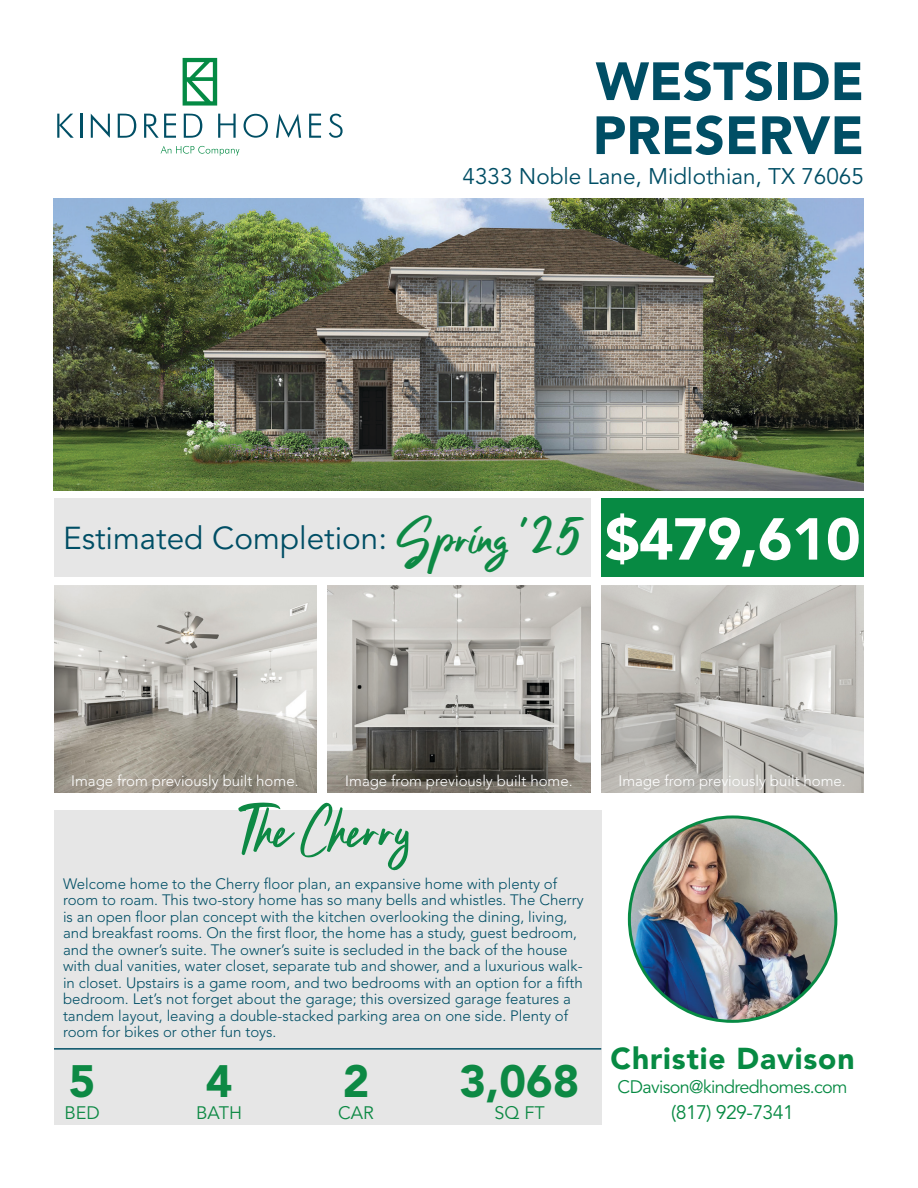
<style>
.page{position:relative;width:918px;height:1188px;background:#fff}
.page>*{position:absolute;margin:0;border:0;box-sizing:border-box;transform-origin:0 0}
.t1{font:900 58.5px "Avenir LT Std";letter-spacing:-.01em;color:#fff}
.Paragraph_Style_1{font:900 53.25px "Avenir LT Std";color:#004e65}
.t2{font:52.5px "Clattering";color:#0d8944}
.t3{font:48px "Clattering";color:#0d8944}
.t4{font:900 45px "Avenir LT Std";color:#0d8944}
.t5{font:31.5px "Avenir LT Std";color:#004e65}
.t6{font:900 30px "Avenir LT Std";letter-spacing:.03em;color:#078a43}
.t7{font:22.5px "Avenir LT Std";color:#004e65}
.t8{font:19.5px "Avenir LT Std";letter-spacing:-.03em;color:#078a43}
.t9{font:18px "Avenir LT Std";letter-spacing:-.035em;color:#078a43}
.t10{font:18px "Avenir LT Std";color:#0d8944}
.t11{font:300 15px/16.5px "Avenir LT Std";color:#004e65}
.t12{font:300 15px "Avenir LT Std";color:#fff}
</style>
<div class="page">
<svg style="left:183px;top:58px;width:34px;height:48px"></svg>
<svg style="left:57px;top:114px;width:17px;height:24px"></svg>
<svg style="left:91px;top:114px;width:19px;height:24px"></svg>
<svg style="left:118px;top:114px;width:18px;height:24px"></svg>
<svg style="left:144px;top:114px;width:32px;height:24px"></svg>
<svg style="left:184px;top:114px;width:18px;height:24px"></svg>
<svg style="left:218px;top:114px;width:18px;height:24px"></svg>
<svg style="left:244px;top:114px;width:24px;height:24px"></svg>
<svg style="left:276px;top:114px;width:25px;height:24px"></svg>
<svg style="left:309px;top:114px;width:12px;height:24px"></svg>
<svg style="left:329px;top:114px;width:14px;height:24px"></svg>
<hr style="left:81px;top:114px;width:2px;height:24px;background:#004f65">
<svg style="left:161px;top:146px;width:78px;height:10px"></svg>
<div style="left:54px;top:810px;width:547px;height:314px;background:#e6e6e6"></div>
<div style="left:54px;top:498px;width:536px;height:79px;background:#e6e6e6"></div>
<div style="left:601px;top:498px;width:263px;height:79px;background:#078a43"></div>
<img style="left:328px;top:585px;width:262px;height:207px">
<img style="left:601px;top:585px;width:263px;height:207px">
<img style="left:54px;top:585px;width:263px;height:207px">
<hr style="left:54px;top:1048px;width:547px;height:2px;background:#004e65">
<img style="left:53px;top:199px;width:811px;height:292px">
<img style="left:629px;top:818px;width:207px;height:203px">
<p class="Paragraph_Style_1" style="left:596px;top:49px;width:270px">WESTSIDE</p>
<p class="Paragraph_Style_1" style="left:593px;top:103px;width:273px">PRESERVE</p>
<p class="t7" style="left:463px;top:163px;width:403px">4333 Noble Lane, Midlothian, TX 76065</p>
<p class="t5" style="left:63px;top:520px;width:326px">Estimated Completion:</p>
<p class="t3" style="left:397px;top:509px;width:191px">Spring ‘25</p>
<p class="t1" style="left:605px;top:504px;width:257px">$479,610</p>
<p class="t12" style="left:71px;top:772px;width:229px">Image from previously built home.</p>
<p class="t12" style="left:345px;top:772px;width:229px">Image from previously built home.</p>
<p class="t12" style="left:619px;top:772px;width:229px">Image from previously built home.</p>
<p class="t2" style="left:241px;top:798px;width:173px">The Cherry</p>
<p class="t11" style="left:63px;top:875px;width:522px">Welcome home to the Cherry floor plan, an expansive home with plenty of room to roam. This two-story home has so many bells and whistles. The Cherry is an open floor plan concept with the kitchen overlooking the dining, living, and breakfast rooms. On the first floor, the home has a study, guest bedroom, and the owner’s suite. The owner’s suite is secluded in the back of the house with dual vanities, water closet, separate tub and shower, and a luxurious walk&shy;in closet. Upstairs is a game room, and two bedrooms with an option for a fifth bedroom. Let’s not forget about the garage; this oversized garage features a tandem layout, leaving a double-stacked parking area on one side. Plenty of room for bikes or other fun toys.</p>
<p class="t4" style="left:69px;top:1054px;width:28px">5</p>
<p class="t10" style="left:65px;top:1102px;width:37px">BED</p>
<p class="t4" style="left:206px;top:1054px;width:28px">4</p>
<p class="t10" style="left:196px;top:1102px;width:47px">BATH</p>
<p class="t4" style="left:343px;top:1054px;width:28px">2</p>
<p class="t10" style="left:338px;top:1102px;width:37px">CAR</p>
<p class="t4" style="left:460px;top:1054px;width:121px">3,068</p>
<p class="t10" style="left:494px;top:1102px;width:52px">SQ FT</p>
<p class="t6" style="left:611px;top:1040px;width:246px">Christie Davison</p>
<p class="t9" style="left:618px;top:1077px;width:232px">CDavison@kindredhomes.com</p>
<p class="t8" style="left:671px;top:1101px;width:124px">(817) 929-7341</p>
</div>
